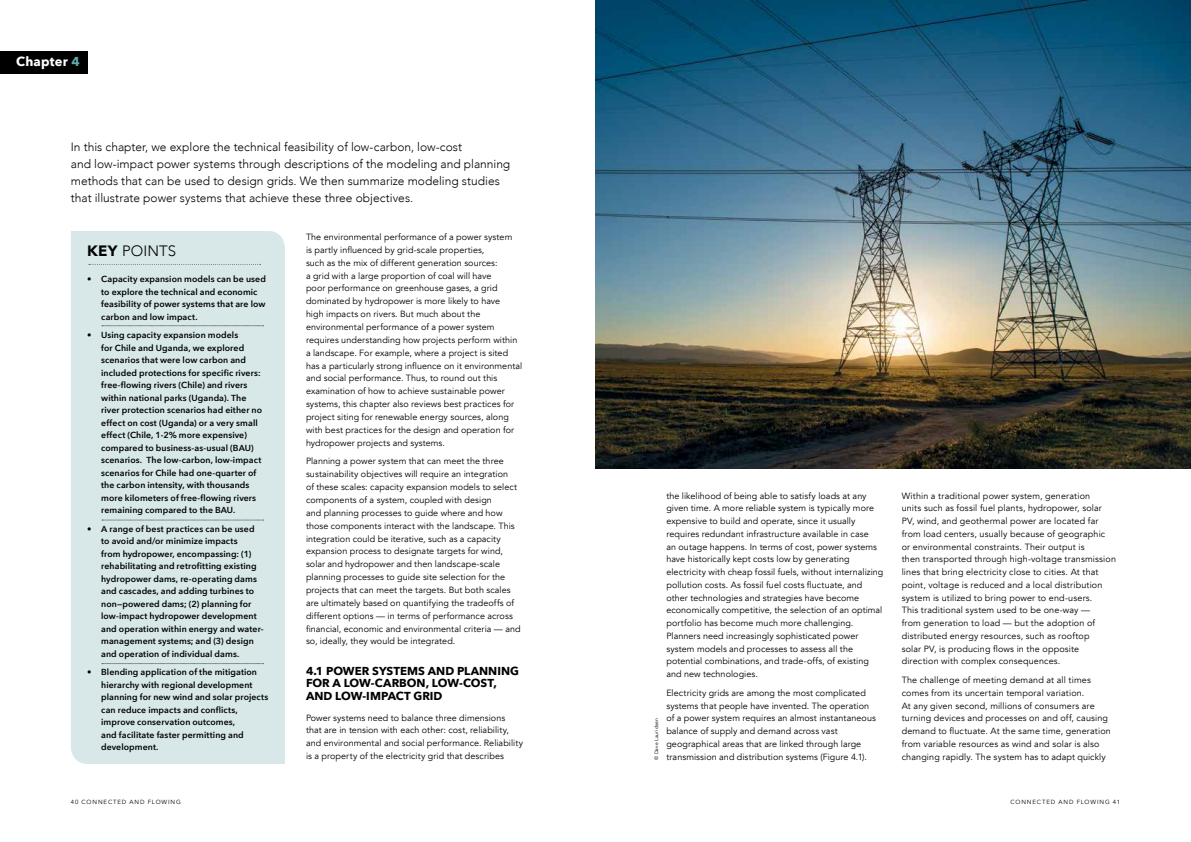
<style>
.page{position:relative;width:1191px;height:842px;background:#fff}
.page>*{position:absolute;margin:0;border:0;box-sizing:border-box;transform-origin:0 0}
.t1{font:300 15px "Avenir";letter-spacing:.005em;color:#000}
.t2{font:700 13px "Avenir Next";letter-spacing:.015em;color:#fff}
.t3{font:300 12px/17px "Avenir";color:#000}
.t4{font:700 11.5px/12.8px "Avenir Next";color:#000}
.t5{font:9px/12.8px "Avenir";letter-spacing:.01em;color:#000}
.t6{font:600 8.8px/12.5px "Avenir Next";letter-spacing:.01em;color:#000}
.t7{font:6px "Avenir";letter-spacing:.145em;color:#000}
.t8{font:5px "Avenir";letter-spacing:.035em;color:#000}
.s1{color:#64abaf}
.s2{font-weight:900}
</style>
<div class="page">
<div style="left:0;top:51px;width:87px;height:22px;background:#000"></div>
<div style="left:71px;top:231px;width:214px;height:533px;background:#d8e8e9"></div>
<svg style="left:102px;top:325px;width:162px;height:1px"></svg>
<svg style="left:89px;top:264px;width:172px;height:1px"></svg>
<svg style="left:102px;top:520px;width:162px;height:1px"></svg>
<svg style="left:102px;top:663px;width:162px;height:1px"></svg>
<img style="left:595px;top:0;width:596px;height:469px">
<h2 class="t2" style="left:16px;top:50px;width:65px">Chapter <span class="s1">4</span></h2>
<p class="t3" style="left:71px;top:138px;width:441px">In this chapter, we explore the technical feasibility of low-carbon, low-cost<br>and low-impact power systems through descriptions of the modeling and planning methods that can be used to design grids. We then summarize modeling studies that illustrate power systems that achieve these three objectives.</p>
<h1 class="t1" style="left:87px;top:242px;width:91px"><span class="s2">KEY</span> POINTS</h1>
<p class="t6" style="left:101px;top:273px;width:166px;text-indent:-14px">• Capacity expansion models can be used to explore the technical and economic feasibility of power systems that are low carbon and low impact.</p>
<p class="t6" style="left:101px;top:329px;width:162px;text-indent:-14px">• Using capacity expansion models<br>for Chile and Uganda, we explored scenarios that were low carbon and included protections for specific rivers: free-flowing rivers (Chile) and rivers within national parks (Uganda). The river protection scenarios had either no effect on cost (Uganda) or a very small effect (Chile, 1-2% more expensive) compared to business-as-usual (BAU) scenarios. The low-carbon, low-impact scenarios for Chile had one-quarter of the carbon intensity, with thousands more kilometers of free-flowing rivers remaining compared to the BAU.</p>
<p class="t6" style="left:101px;top:522px;width:164px;text-indent:-14px">• A range of best practices can be used to avoid and/or minimize impacts<br>from hydropower, encompassing: (1) rehabilitating and retrofitting existing hydropower dams, re-operating dams and cascades, and adding turbines to non—powered dams; (2) planning for low-impact hydropower development and operation within energy and water&shy;management systems; and (3) design and operation of individual dams.</p>
<p class="t6" style="left:101px;top:666px;width:169px;text-indent:-14px">• Blending application of the mitigation hierarchy with regional development planning for new wind and solar projects can reduce impacts and conflicts, improve conservation outcomes,<br>and facilitate faster permitting and development.</p>
<p class="t5" style="left:306px;top:231px;width:218px">The environmental performance of a power system<br>is partly influenced by grid-scale properties,<br>such as the mix of different generation sources:<br>a grid with a large proportion of coal will have<br>poor performance on greenhouse gases, a grid dominated by hydropower is more likely to have<br>high impacts on rivers. But much about the environmental performance of a power system requires understanding how projects perform within a landscape. For example, where a project is sited has a particularly strong influence on it environmental and social performance. Thus, to round out this examination of how to achieve sustainable power systems, this chapter also reviews best practices for project siting for renewable energy sources, along with best practices for the design and operation for hydropower projects and systems.</p>
<p class="t5" style="left:306px;top:455px;width:216px">Planning a power system that can meet the three sustainability objectives will require an integration<br>of these scales: capacity expansion models to select components of a system, coupled with design<br>and planning processes to guide where and how those components interact with the landscape. This integration could be iterative, such as a capacity expansion process to designate targets for wind, solar and hydropower and then landscape-scale planning processes to guide site selection for the projects that can meet the targets. But both scales are ultimately based on quantifying the tradeoffs of different options — in terms of performance across financial, economic and environmental criteria — and so, ideally, they would be integrated.</p>
<p class="t4" style="left:306px;top:664px;width:214px">4.1 POWER SYSTEMS AND PLANNING<br>FOR A LOW-CARBON, LOW-COST,<br>AND LOW-IMPACT GRID</p>
<p class="t5" style="left:306px;top:711px;width:218px">Power systems need to balance three dimensions that are in tension with each other: cost, reliability, and environmental and social performance. Reliability is a property of the electricity grid that describes</p>
<p class="t8" style="left:653px;top:760px;width:43px;rotate:-90deg">© Dave Lauridsen</p>
<p class="t5" style="left:666px;top:489px;width:219px">the likelihood of being able to satisfy loads at any given time. A more reliable system is typically more expensive to build and operate, since it usually requires redundant infrastructure available in case<br>an outage happens. In terms of cost, power systems have historically kept costs low by generating electricity with cheap fossil fuels, without internalizing pollution costs. As fossil fuel costs fluctuate, and other technologies and strategies have become economically competitive, the selection of an optimal portfolio has become much more challenging.<br>Planners need increasingly sophisticated power system models and processes to assess all the potential combinations, and trade-offs, of existing and new technologies.</p>
<p class="t5" style="left:666px;top:687px;width:211px">Electricity grids are among the most complicated systems that people have invented. The operation of a power system requires an almost instantaneous balance of supply and demand across vast geographical areas that are linked through large</p>
<p class="t5" style="left:666px;top:750px;width:202px">transmission and distribution systems (Figure 4.1).</p>
<p class="t5" style="left:901px;top:489px;width:216px">Within a traditional power system, generation<br>units such as fossil fuel plants, hydropower, solar PV, wind, and geothermal power are located far from load centers, usually because of geographic<br>or environmental constraints. Their output is<br>then transported through high-voltage transmission lines that bring electricity close to cities. At that point, voltage is reduced and a local distribution system is utilized to bring power to end-users.<br>This traditional system used to be one-way —<br>from generation to load — but the adoption of distributed energy resources, such as rooftop<br>solar PV, is producing flows in the opposite direction with complex consequences.</p>
<p class="t5" style="left:901px;top:674px;width:211px">The challenge of meeting demand at all times comes from its uncertain temporal variation.<br>At any given second, millions of consumers are turning devices and processes on and off, causing demand to fluctuate. At the same time, generation from variable resources as wind and solar is also changing rapidly. The system has to adapt quickly</p>
<p class="t7" style="left:71px;top:799px;width:111px">40 CONNECTED AND FLOWING</p>
<p class="t7" style="left:1010px;top:799px;width:111px">CONNECTED AND FLOWING 41</p>
</div>
